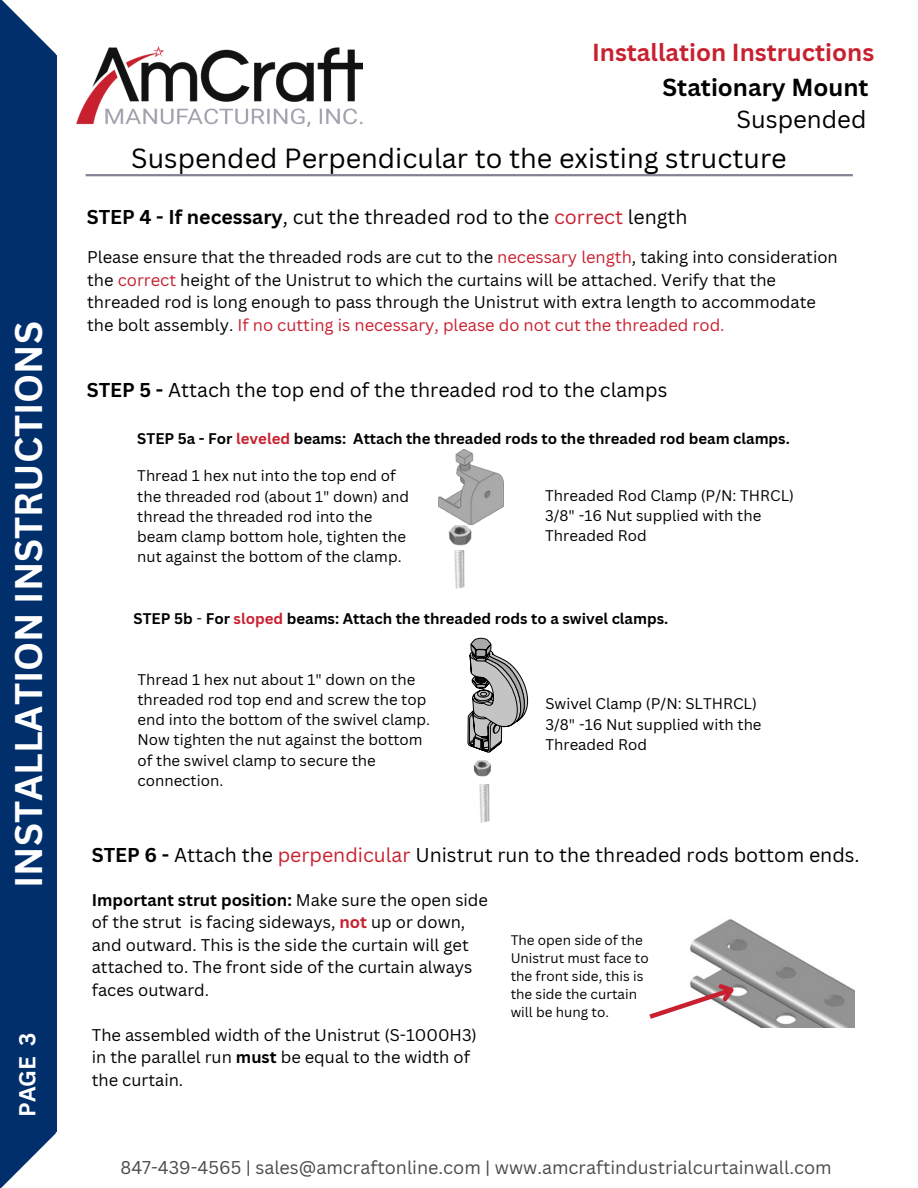
<style>
.page{position:relative;width:918px;height:1188px;background:#fff}
.page>*{position:absolute;margin:0;border:0;box-sizing:border-box;transform-origin:0 0}
.t1{font:700 37.5px "Canva Sans";color:#fff}
.t2{font:27px "Canva Sans";color:#000}
.t3{font:700 24px "Canva Sans";color:#c8202f}
.t4{font:700 24px "Canva Sans";color:#000}
.t5{font:24px "Canva Sans";color:#000}
.t6{font:700 22.5px "Canva Sans";color:#fff}
.t7{font:19.5px "Canva Sans";color:#000}
.t8{font:18px "Canva Sans";color:#4b4b4b}
.t9{font:16.5px/22.5px "Canva Sans";color:#000}
.t10{font:15px/20.2px "Canva Sans";color:#000}
.t11{font:700 15px "Canva Sans";color:#000}
.t12{font:13.5px/18px "Canva Sans";color:#000}
.s1{font-weight:700}
.s2{color:#c8202f}
.s3{font-weight:400}
.s4{font-weight:700;color:#c8202f}
</style>
<div class="page">
<div style="left:0;top:56px;width:57px;height:1076px;background:#012f6c"></div>
<svg style="left:0;top:0;width:56px;height:56px;fill:#012f6c"></svg>
<svg style="left:0;top:1132px;width:56px;height:56px;fill:#012f6c"></svg>
<img style="left:77px;top:47px;width:285px;height:79px">
<hr style="left:86px;top:174px;width:767px;height:2px;background:#868294">
<img style="left:689px;top:919px;width:166px;height:109px">
<svg style="left:649px;top:975px;width:94px;height:47px"></svg>
<img style="left:438px;top:450px;width:66px;height:75px">
<svg style="left:468px;top:638px;width:60px;height:114px"></svg>
<img style="left:454px;top:550px;width:11px;height:39px">
<img style="left:449px;top:525px;width:23px;height:20px">
<img style="left:473px;top:761px;width:18px;height:16px">
<img style="left:479px;top:784px;width:11px;height:39px">
<p class="t1" style="left:2px;top:888px;width:568px;rotate:-90deg">INSTALLATION INSTRUCTIONS</p>
<p class="t6" style="left:11px;top:1117px;width:86px;rotate:-90deg">PAGE 3</p>
<p class="t3" style="left:592px;top:36px;width:284px">Installation Instructions</p>
<p class="t4" style="left:663px;top:71px;width:208px">Stationary Mount</p>
<p class="t5" style="left:736px;top:102px;width:132px">Suspended</p>
<p class="t2" style="left:131px;top:139px;width:657px">Suspended Perpendicular to the existing structure</p>
<p class="t7" style="left:87px;top:204px;width:602px"><span class="s1">STEP 4 - If necessary</span>, cut the threaded rod to the <span class="s2">correct</span> length</p>
<p class="t9" style="left:87px;top:246px;width:752px">Please ensure that the threaded rods are cut to the <span class="s2">necessary length</span>, taking into consideration the <span class="s2">correct</span> height of the Unistrut to which the curtains will be attached. Verify that the threaded rod is long enough to pass through the Unistrut with extra length to accommodate the bolt assembly. <span class="s2">If no cutting is necessary, please do not cut the threaded rod.</span></p>
<p class="t7" style="left:87px;top:376px;width:582px"><span class="s1">STEP 5 -</span> Attach the top end of the threaded rod to the clamps</p>
<p class="t11" style="left:137px;top:428px;width:654px">STEP 5a - For <span class="s2">leveled</span> beams: Attach the threaded rods to the threaded rod beam clamps.</p>
<p class="t10" style="left:137px;top:465px;width:273px">Thread 1 hex nut into the top end of the threaded rod (about 1" down) and thread the threaded rod into the beam clamp bottom hole, tighten the nut against the bottom of the clamp.</p>
<p class="t10" style="left:545px;top:485px;width:250px">Threaded Rod Clamp (P/N: THRCL)</p>
<p class="t10" style="left:545px;top:505px;width:218px">3/8" -16 Nut supplied with the<br>Threaded Rod</p>
<p class="t11" style="left:134px;top:608px;width:536px">STEP 5b <span class="s3">-</span> For <span class="s2">sloped</span> beams: Attach the threaded rods to a swivel clamps.</p>
<p class="t10" style="left:138px;top:669px;width:294px">Thread 1 hex nut about 1" down on the threaded rod top end and screw the top end into the bottom of the swivel clamp.<br>Now tighten the nut against the bottom of the swivel clamp to secure the connection.</p>
<p class="t10" style="left:545px;top:693px;width:213px">Swivel Clamp (P/N: SLTHRCL)</p>
<p class="t10" style="left:545px;top:714px;width:218px">3/8" -16 Nut supplied with the<br>Threaded Rod</p>
<p class="t7" style="left:92px;top:841px;width:769px"><span class="s1">STEP 6 -</span> Attach the <span class="s2">perpendicular</span> Unistrut run to the threaded rods bottom ends.</p>
<p class="t9" style="left:92px;top:888px;width:398px"><span class="s1">Important strut position:</span> Make sure the open side of the strut is facing sideways, <span class="s4">not</span> up or down, and outward. This is the side the curtain will get attached to. The front side of the curtain always faces outward.</p>
<p class="t9" style="left:92px;top:1023px;width:387px">The assembled width of the Unistrut (S-1000H3) in the parallel run <span class="s1">must</span> be equal to the width of the curtain.</p>
<p class="t12" style="left:511px;top:931px;width:140px">The open side of the<br>Unistrut must face to the front side, this is the side the curtain will be hung to.</p>
<p class="t8" style="left:121px;top:1155px;width:713px">847-439-4565 | sales@amcraftonline.com | www.amcraftindustrialcurtainwall.com</p>
</div>
